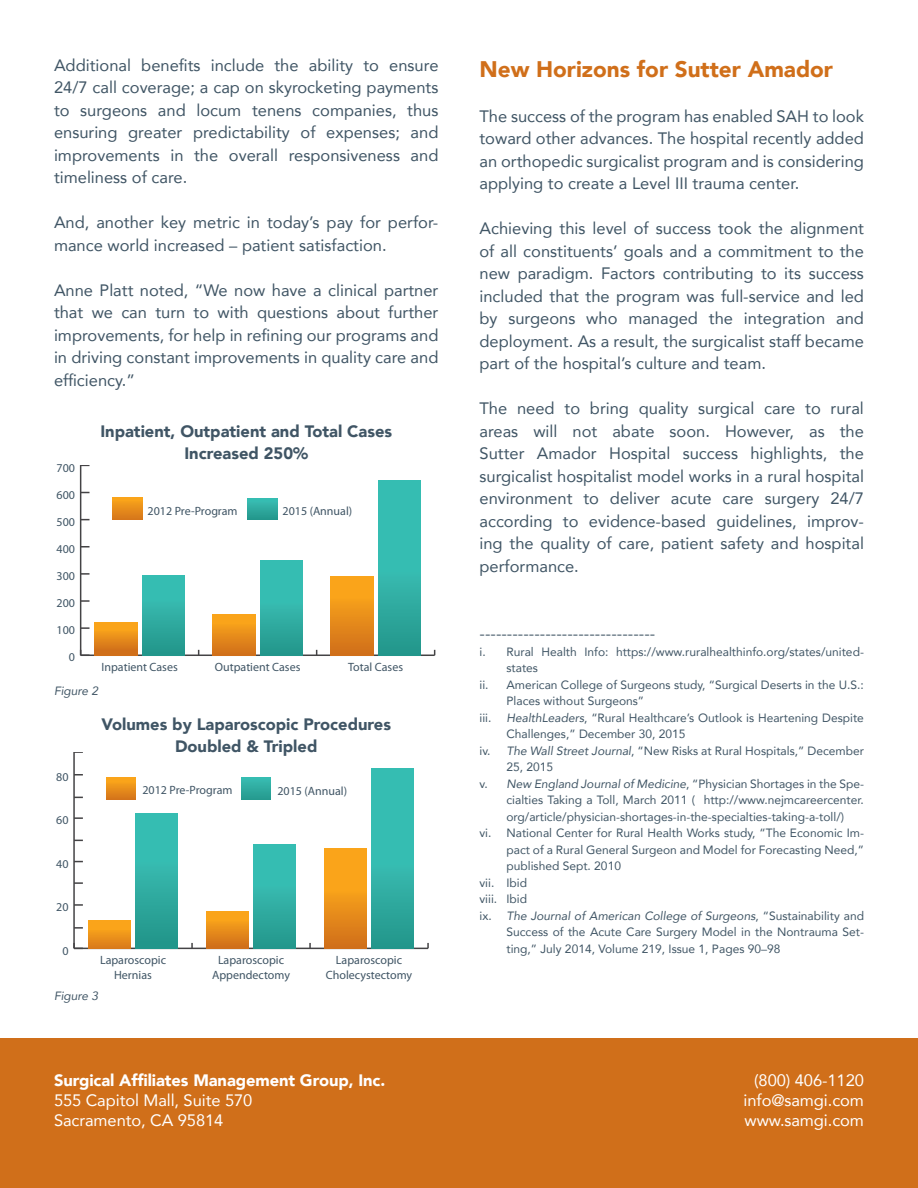
<style>
.page{position:relative;width:918px;height:1188px;background:#fff}
.page>*{position:absolute;margin:0;border:0;box-sizing:border-box;transform-origin:0 0}
.t1{font:900 22.5px "Avenir";color:#d06f1a}
.t2{font:16.5px/22.5px "Avenir";color:#405565;text-align:justify}
.t3{font:900 16.5px/22.5px "Avenir";color:#405565;text-align:center}
.t4{font:16.5px/19.8px "Avenir";letter-spacing:-.005em;color:#fff}
.t5{font:900 16.5px "Avenir";letter-spacing:-.005em;color:#fff}
.t6{font:12px "Avenir";color:#405565}
.t7{font:12px/14.4px "Myriad Pro";color:#405565;text-align:center}
.t8{font:italic 12px "Avenir";color:#405565}
.s1{font-style:italic}
.s2{font-style:normal}
</style>
<div class="page">
<div style="left:0;top:1039px;width:918px;height:149px;background:#d06f1a"></div>
<hr style="left:81px;top:655px;width:354px;height:1px;background:#444345">
<hr style="left:80px;top:438px;width:1px;height:217px;background:#444345">
<svg style="left:80px;top:650px;width:10px;height:6px"></svg>
<svg style="left:81px;top:627px;width:9px;height:2px"></svg>
<svg style="left:81px;top:600px;width:9px;height:2px"></svg>
<svg style="left:81px;top:573px;width:9px;height:2px"></svg>
<svg style="left:81px;top:546px;width:9px;height:2px"></svg>
<div style="left:248px;top:498px;width:29px;height:22px;background:linear-gradient(to bottom,#3ac1b6,#24978c)"></div>
<div style="left:142px;top:575px;width:42px;height:80px;background:linear-gradient(to bottom,#3ac5bb,#25988c)"></div>
<div style="left:260px;top:560px;width:42px;height:95px;background:linear-gradient(to bottom,#3ac7bc,#289c91)"></div>
<div style="left:378px;top:480px;width:42px;height:175px;background:linear-gradient(to bottom,#3ac7bc,#299f94)"></div>
<div style="left:113px;top:498px;width:29px;height:22px;background:linear-gradient(to bottom,#fca71a,#d6771b)"></div>
<div style="left:95px;top:623px;width:42px;height:32px;background:linear-gradient(to bottom,#ffae1a,#cd6b1a)"></div>
<div style="left:213px;top:615px;width:42px;height:40px;background:linear-gradient(to bottom,#ffac1a,#d1711b)"></div>
<div style="left:331px;top:577px;width:42px;height:78px;background:linear-gradient(to bottom,#ffae1a,#d1711b)"></div>
<div style="left:76px;top:430px;width:29px;height:35px;background:#fff"></div>
<hr style="left:74px;top:948px;width:354px;height:1px;background:#444345">
<hr style="left:73px;top:731px;width:2px;height:217px;background:#444345">
<svg style="left:73px;top:943px;width:10px;height:6px"></svg>
<svg style="left:74px;top:904px;width:9px;height:2px"></svg>
<svg style="left:74px;top:817px;width:9px;height:2px"></svg>
<svg style="left:74px;top:774px;width:9px;height:2px"></svg>
<svg style="left:74px;top:882px;width:9px;height:2px"></svg>
<svg style="left:74px;top:927px;width:9px;height:2px"></svg>
<div style="left:241px;top:778px;width:29px;height:22px;background:linear-gradient(to bottom,#38bcb1,#269b8f)"></div>
<div style="left:135px;top:814px;width:43px;height:134px;background:linear-gradient(to bottom,#3ac6bc,#25988d)"></div>
<div style="left:253px;top:844px;width:43px;height:104px;background:linear-gradient(to bottom,#3ac6bc,#279c90)"></div>
<div style="left:371px;top:768px;width:43px;height:180px;background:linear-gradient(to bottom,#3ac7bc,#29a095)"></div>
<div style="left:106px;top:777px;width:29px;height:22px;background:linear-gradient(to bottom,#ffac1a,#d7781b)"></div>
<div style="left:88px;top:920px;width:43px;height:28px;background:linear-gradient(to bottom,#ffae1a,#dd7f1b)"></div>
<svg style="left:206px;top:911px;width:43px;height:37px"></svg>
<div style="left:324px;top:849px;width:43px;height:99px;background:linear-gradient(to bottom,#ffb11a,#d5761b)"></div>
<div style="left:54px;top:723px;width:43px;height:28px;background:#fff"></div>
<p class="t2" style="left:54px;top:53px;width:386px">Additional benefits include the ability to ensure 24/7 call coverage; a cap on skyrocketing payments to surgeons and locum tenens companies, thus ensuring greater predictability of expenses; and improvements in the overall responsiveness and timeliness of care.</p>
<p class="t2" style="left:54px;top:211px;width:386px">And, another key metric in today’s pay for perfor&shy;mance world increased – patient satisfaction.</p>
<p class="t2" style="left:54px;top:278px;width:386px">Anne Platt noted, “We now have a clinical partner that we can turn to with questions about further improvements, for help in refining our programs and in driving constant improvements in quality care and efficiency.”</p>
<p class="t7" style="left:57px;top:460px;width:20px">700</p>
<p class="t7" style="left:57px;top:487px;width:20px">600</p>
<p class="t7" style="left:57px;top:514px;width:20px">500</p>
<p class="t7" style="left:57px;top:542px;width:20px">400</p>
<p class="t7" style="left:57px;top:569px;width:20px">300</p>
<p class="t7" style="left:57px;top:596px;width:20px">200</p>
<p class="t7" style="left:57px;top:623px;width:20px">100</p>
<p class="t7" style="left:69px;top:650px;width:8px">0</p>
<p class="t3" style="left:100px;top:419px;width:293px">Inpatient, Outpatient and Total Cases<br>Increased 250%</p>
<p class="t7" style="left:148px;top:503px;width:92px">2012 Pre-Program</p>
<p class="t7" style="left:283px;top:504px;width:71px">2015 (Annual)</p>
<p class="t7" style="left:102px;top:660px;width:78px">Inpatient Cases</p>
<p class="t7" style="left:215px;top:660px;width:87px">Outpatient Cases</p>
<p class="t7" style="left:348px;top:660px;width:57px">Total Cases</p>
<p class="t8" style="left:54px;top:683px;width:46px">Figure 2</p>
<p class="t7" style="left:56px;top:770px;width:14px">80</p>
<p class="t7" style="left:56px;top:813px;width:14px">60</p>
<p class="t7" style="left:56px;top:856px;width:14px">40</p>
<p class="t7" style="left:56px;top:900px;width:14px">20</p>
<p class="t7" style="left:62px;top:943px;width:8px">0</p>
<p class="t3" style="left:101px;top:712px;width:291px">Volumes by Laparoscopic Procedures<br>Doubled &amp; Tripled</p>
<p class="t7" style="left:142px;top:783px;width:92px">2012 Pre-Program</p>
<p class="t7" style="left:277px;top:784px;width:71px">2015 (Annual)</p>
<p class="t7" style="left:100px;top:953px;width:68px">Laparoscopic<br>Hernias</p>
<p class="t7" style="left:212px;top:953px;width:79px">Laparoscopic<br>Appendectomy</p>
<p class="t7" style="left:326px;top:953px;width:88px">Laparoscopic<br>Cholecystectomy</p>
<p class="t8" style="left:54px;top:988px;width:46px">Figure 3</p>
<p class="t5" style="left:54px;top:1066px;width:333px">Surgical Affiliates Management Group, Inc.</p>
<p class="t4" style="left:54px;top:1090px;width:200px">555 Capitol Mall, Suite 570<br>Sacramento, CA 95814</p>
<h1 class="t1" style="left:480px;top:49px;width:355px">New Horizons for Sutter Amador</h1>
<p class="t2" style="left:480px;top:104px;width:386px">The success of the program has enabled SAH to look toward other advances. The hospital recently added an orthopedic surgicalist program and is considering applying to create a Level III trauma center.</p>
<p class="t2" style="left:480px;top:217px;width:386px">Achieving this level of success took the alignment of all constituents’ goals and a commitment to the new paradigm. Factors contributing to its success included that the program was full-service and led by surgeons who managed the integration and deployment. As a result, the surgicalist staff became part of the hospital’s culture and team.</p>
<p class="t2" style="left:480px;top:397px;width:386px">The need to bring quality surgical care to rural areas will not abate soon. However, as the Sutter Amador Hospital success highlights, the surgicalist hospitalist model works in a rural hospital environment to deliver acute care surgery 24/7 according to evidence-based guidelines, improv&shy;ing the quality of care, patient safety and hospital performance.</p>
<p class="t2" style="left:480px;top:622px;width:177px">--------------------------------</p>
<p class="t6" style="left:480px;top:642px;width:386px">i. Rural Health Info: https://www.ruralhealthinfo.org/states/united-</p>
<p class="t6" style="left:507px;top:658px;width:33px">states</p>
<p class="t6" style="left:480px;top:675px;width:386px">ii. American College of Surgeons study, “Surgical Deserts in the U.S.:</p>
<p class="t6" style="left:507px;top:691px;width:139px">Places without Surgeons”</p>
<p class="t6" style="left:480px;top:708px;width:13px">iii.</p>
<p class="t6" style="left:507px;top:708px;width:359px"><span class="s1">HealthLeaders</span>, “Rural Healthcare’s Outlook is Heartening Despite</p>
<p class="t6" style="left:507px;top:724px;width:180px">Challenges,” December 30, 2015</p>
<p class="t6" style="left:480px;top:741px;width:386px">iv. <span class="s1">The Wall Street Journal</span>, “New Risks at Rural Hospitals,” December</p>
<p class="t6" style="left:507px;top:757px;width:48px">25, 2015</p>
<p class="t6" style="left:480px;top:774px;width:386px">v. <span class="s1">New England Journal of Medicine</span>, “Physician Shortages in the Spe-</p>
<p class="t6" style="left:507px;top:790px;width:359px">cialties Taking a Toll, March 2011 ( http://www.nejmcareercenter.</p>
<p class="t6" style="left:507px;top:807px;width:339px">org/article/physician-shortages-in-the-specialties-taking-a-toll/)</p>
<p class="t6" style="left:480px;top:823px;width:386px">vi. National Center for Rural Health Works study, “The Economic Im-</p>
<p class="t6" style="left:507px;top:840px;width:359px">pact of a Rural General Surgeon and Model for Forecasting Need,”</p>
<p class="t6" style="left:507px;top:856px;width:116px">published Sept. 2010</p>
<p class="t6" style="left:480px;top:873px;width:49px">vii. Ibid</p>
<p class="t6" style="left:480px;top:889px;width:49px">viii. Ibid</p>
<p class="t8" style="left:480px;top:908px;width:386px"><span class="s2">ix.</span> The Journal of American College of Surgeons<span class="s2">, “Sustainability and</span></p>
<p class="t6" style="left:507px;top:922px;width:359px">Success of the Acute Care Surgery Model in the Nontrauma Set-</p>
<p class="t6" style="left:507px;top:939px;width:275px">ting,” July 2014, Volume 219, Issue 1, Pages 90–98</p>
<p class="t4" style="left:744px;top:1070px;width:122px;text-align:justify;text-indent:10px">(800) 406-1120 info@samgi.com www.samgi.com</p>
</div>
